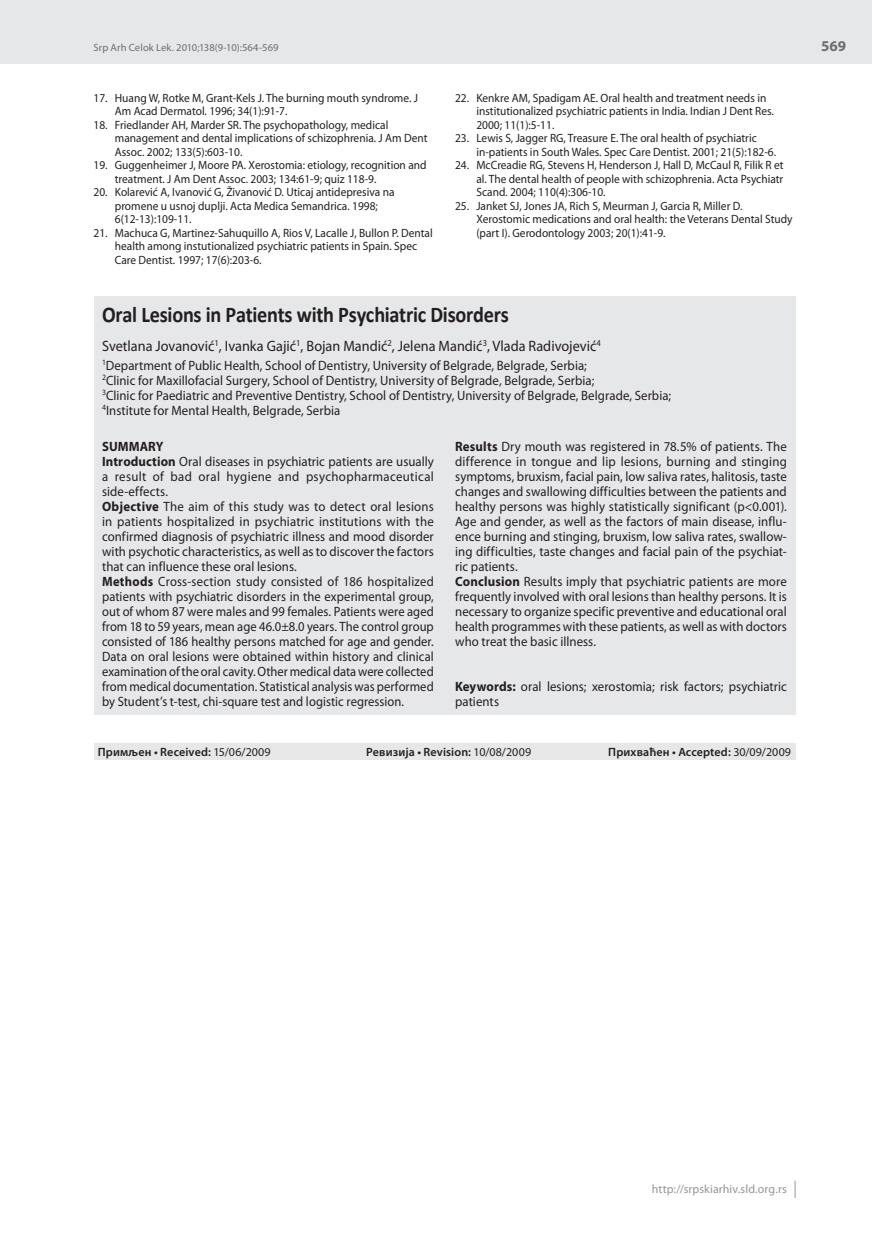
<style>
.page{position:relative;width:872px;height:1234px;background:#fff}
.page>*{position:absolute;margin:0;border:0;box-sizing:border-box;transform-origin:0 0}
.t1{font:700 22.5px "Calibri";letter-spacing:-.01em;color:#231f20;scale:.9 1}
.t2{font:15px "Myriad Pro";color:#231f20;scale:.95 1}
.t3{font:700 15px "Myriad Pro";color:#6c6d70}
.t4{font:13.5px/15px "Myriad Pro";letter-spacing:.005em;color:#231f20;scale:.95 1}
.t5{font:12px/13.5px "Myriad Pro";color:#231f20;scale:.95 1}
.t6{font:600 12px "Myriad Pro";letter-spacing:.01em;color:#231f20}
.t7{font:12px "Myriad Pro";letter-spacing:.005em;color:#939598}
.t8{font:10.5px "Myriad Pro";letter-spacing:.01em;color:#6c6d70}
.s1{font-weight:700}
.s2{font-weight:400}
</style>
<div class="page">
<div style="left:0;top:0;width:872px;height:64px;background:#e6e7e9"></div>
<svg style="left:794px;top:1181px;width:1px;height:16px"></svg>
<div style="left:94px;top:432px;width:701px;height:282px;background:#e6e7e9"></div>
<div style="left:94px;top:296px;width:701px;height:136px;background:#e6e7e9"></div>
<div style="left:94px;top:743px;width:701px;height:16px;background:#e6e7e9"></div>
<p class="t8" style="left:94px;top:41px;width:186px">Srp Arh Celok Lek. 2010;138(9-10):564-569</p>
<p class="t5" style="left:115px;top:91px;width:321px;text-indent:-21px">17. Huang W, Rotke M, Grant-Kels J. The burning mouth syndrome. J<br>Am Acad Dermatol. 1996; 34(1):91-7.</p>
<p class="t5" style="left:115px;top:118px;width:331px;text-indent:-21px">18. Friedlander AH, Marder SR. The psychopathology, medical management and dental implications of schizophrenia. J Am Dent<br>Assoc. 2002; 133(5):603-10.</p>
<p class="t5" style="left:115px;top:158px;width:330px;text-indent:-21px">19. Guggenheimer J, Moore PA. Xerostomia: etiology, recognition and treatment. J Am Dent Assoc. 2003; 134:61-9; quiz 118-9.</p>
<p class="t5" style="left:115px;top:185px;width:296px;text-indent:-21px">20. Kolarević A, Ivanović G, Živanović D. Uticaj antidepresiva na promene u usnoj duplji. Acta Medica Semandrica. 1998;<br>6(12-13):109-11.</p>
<p class="t5" style="left:115px;top:226px;width:336px;text-indent:-21px">21. Machuca G, Martinez-Sahuquillo A, Rios V, Lacalle J, Bullon P. Dental health among instutionalized psychiatric patients in Spain. Spec<br>Care Dentist. 1997; 17(6):203-6.</p>
<p class="t5" style="left:476px;top:91px;width:315px;text-indent:-21px">22. Kenkre AM, Spadigam AE. Oral health and treatment needs in institutionalized psychiatric patients in India. Indian J Dent Res.<br>2000; 11(1):5-11.</p>
<p class="t5" style="left:476px;top:131px;width:317px;text-indent:-21px">23. Lewis S, Jagger RG, Treasure E. The oral health of psychiatric in-patients in South Wales. Spec Care Dentist. 2001; 21(5):182-6.</p>
<p class="t5" style="left:476px;top:158px;width:325px;text-align:justify;text-indent:-21px">24. McCreadie RG, Stevens H, Henderson J, Hall D, McCaul R, Filik R et al. The dental health of people with schizophrenia. Acta Psychiatr Scand. 2004; 110(4):306-10.</p>
<p class="t5" style="left:476px;top:199px;width:334px;text-indent:-21px">25. Janket SJ, Jones JA, Rich S, Meurman J, Garcia R, Miller D.<br>Xerostomic medications and oral health: the Veterans Dental Study (part I). Gerodontology 2003; 20(1):41-9.</p>
<h1 class="t1" style="left:102px;top:300px;width:453px">Oral Lesions in Patients with Psychiatric Disorders</h1>
<p class="t2" style="left:102px;top:336px;width:526px">Svetlana Jovanović<sup>1</sup>, Ivanka Gajić<sup>1</sup>, Bojan Mandić<sup>2</sup>, Jelena Mandić<sup>3</sup>, Vlada Radivojević<sup>4</sup></p>
<p class="t4" style="left:102px;top:358px;width:600px"><sup>1</sup>Department of Public Health, School of Dentistry, University of Belgrade, Belgrade, Serbia;<br><sup>2</sup>Clinic for Maxillofacial Surgery, School of Dentistry, University of Belgrade, Belgrade, Serbia;<br><sup>3</sup>Clinic for Paediatric and Preventive Dentistry, School of Dentistry, University of Belgrade, Belgrade, Serbia; <sup>4</sup>Institute for Mental Health, Belgrade, Serbia</p>
<p class="t4" style="left:102px;top:438px;width:351px"><span class="s1">SUMMARY<br>Introduction</span> Oral diseases in psychiatric patients are usually a result of bad oral hygiene and psychopharmaceutical side-effects.<br><span class="s1">Objective</span> The aim of this study was to detect oral lesions in patients hospitalized in psychiatric institutions with the confirmed diagnosis of psychiatric illness and mood disorder with psychotic characteristics, as well as to discover the factors that can influence these oral lesions.<br><span class="s1">Methods</span> Cross-section study consisted of 186 hospitalized patients with psychiatric disorders in the experimental group, out of whom 87 were males and 99 females. Patients were aged from 18 to 59 years, mean age 46.0±8.0 years. The control group consisted of 186 healthy persons matched for age and gender.<br>Data on oral lesions were obtained within history and clinical examination of the oral cavity. Other medical data were collected from medical documentation. Statistical analysis was performed by Student’s t-test, chi-square test and logistic regression.</p>
<p class="t4" style="left:455px;top:438px;width:351px"><span class="s1">Results</span> Dry mouth was registered in 78.5% of patients. The difference in tongue and lip lesions, burning and stinging symptoms, bruxism, facial pain, low saliva rates, halitosis, taste changes and swallowing difficulties between the patients and healthy persons was highly statistically significant (p&lt;0.001).<br>Age and gender, as well as the factors of main disease, influ&shy;ence burning and stinging, bruxism, low saliva rates, swallow&shy;ing difficulties, taste changes and facial pain of the psychiat&shy;ric patients.<br><span class="s1">Conclusion</span> Results imply that psychiatric patients are more frequently involved with oral lesions than healthy persons. It is necessary to organize specific preventive and educational oral health programmes with these patients, as well as with doctors who treat the basic illness.</p>
<p class="t4" style="left:455px;top:678px;width:351px"><span class="s1">Keywords:</span> oral lesions; xerostomia; risk factors; psychiatric patients</p>
<p class="t6" style="left:98px;top:743px;width:174px">Примљен • Received: <span class="s2">15/06/2009</span></p>
<p class="t6" style="left:366px;top:743px;width:166px">Ревизија • Revision: <span class="s2">10/08/2009</span></p>
<p class="t6" style="left:608px;top:743px;width:184px">Прихваћен • Accepted: <span class="s2">30/09/2009</span></p>
<p class="t3" style="left:821px;top:36px;width:26px">569</p>
<p class="t7" style="left:651px;top:1181px;width:137px">http://srpskiarhiv.sld.org.rs</p>
</div>
